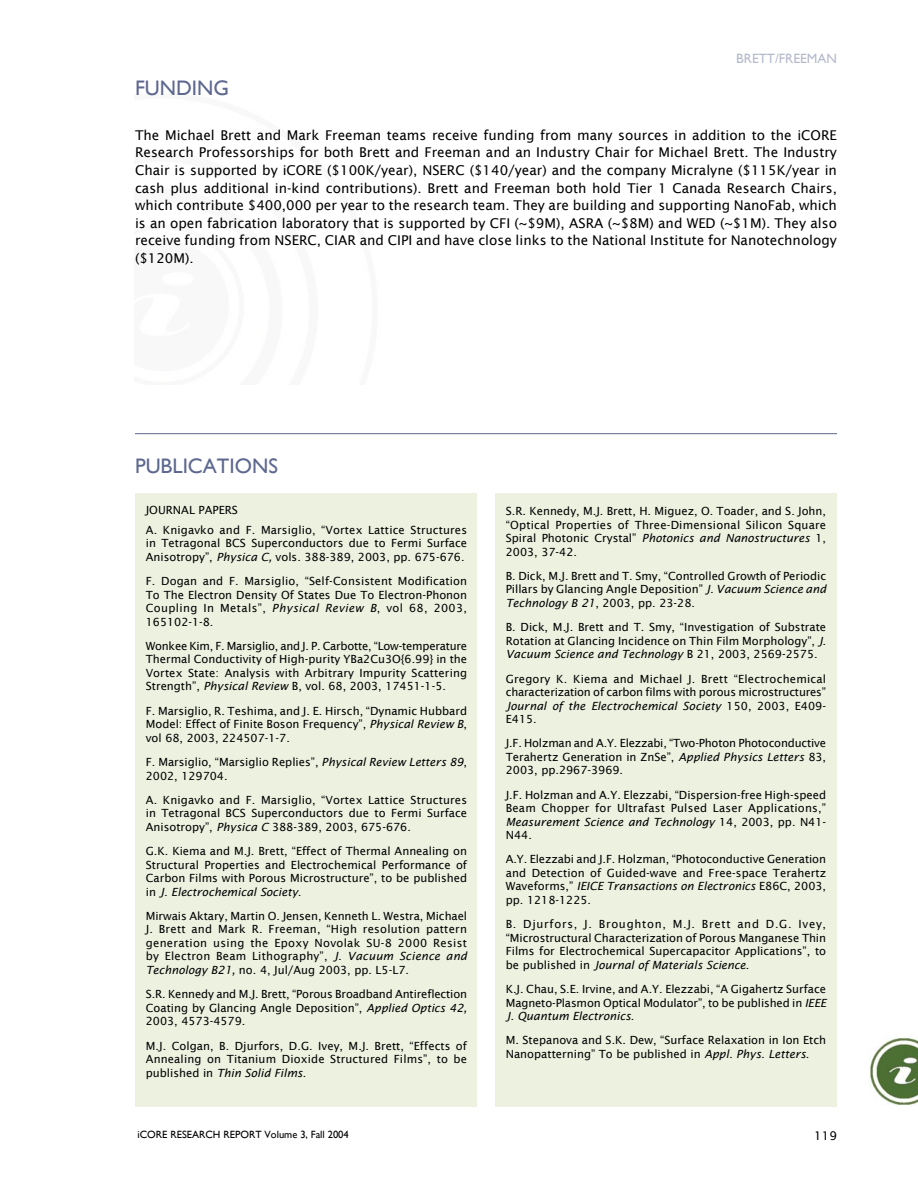
<style>
.page{position:relative;width:918px;height:1188px;background:#fff}
.page>*{position:absolute;margin:0;border:0;box-sizing:border-box;transform-origin:0 0}
.Head1{font:21px "Gill Sans";color:#5e688f}
.Body{font:13.5px/17.5px "Lucida Sans";color:#000;text-align:justify}
.t1{font:13.5px "Gill Sans";color:#b6bbcc}
.t2{font:12px "Lucida Sans";color:#000}
.publications{font:11.25px/13.5px "Lucida Sans";color:#000;text-align:justify}
.Pub_subhead{font:11.25px "Lucida Sans";color:#000}
.t3{font:10.5px "Gill Sans";color:#000}
.s1{font-style:italic}
</style>
<div class="page">
<div style="left:496px;top:493px;width:341px;height:614px;background:#ecf1e0"></div>
<div style="left:136px;top:493px;width:341px;height:614px;background:#ecf1e0"></div>
<hr style="left:135px;top:433px;width:702px;height:1px;background:#5e688f">
<img style="left:869px;top:1037px;width:49px;height:69px">
<p class="t1" style="left:736px;top:51px;width:102px">BRETT/FREEMAN</p>
<p class="Head1" style="left:135px;top:76px;width:96px">FUNDING</p>
<p class="Body" style="left:135px;top:126px;width:704px">The Michael Brett and Mark Freeman teams receive funding from many sources in addition to the iCORE Research Professorships for both Brett and Freeman and an Industry Chair for Michael Brett. The Industry Chair is supported by iCORE ($100K/year), NSERC ($140/year) and the company Micralyne ($115K/year in cash plus additional in-kind contributions). Brett and Freeman both hold Tier 1 Canada Research Chairs, which contribute $400,000 per year to the research team. They are building and supporting NanoFab, which is an open fabrication laboratory that is supported by CFI (~$9M), ASRA (~$8M) and WED (~$1M). They also receive funding from NSERC, CIAR and CIPI and have close links to the National Institute for Nanotechnology ($120M).</p>
<p class="Head1" style="left:135px;top:454px;width:145px">PUBLICATIONS</p>
<p class="Pub_subhead" style="left:146px;top:503px;width:94px">JOURNAL PAPERS</p>
<p class="publications" style="left:146px;top:523px;width:323px">A. Knigavko and F. Marsiglio, “Vortex Lattice Structures in Tetragonal BCS Superconductors due to Fermi Surface Anisotropy”, <span class="s1">Physica C,</span> vols. 388-389, 2003, pp. 675-676.</p>
<p class="publications" style="left:146px;top:574px;width:323px">F. Dogan and F. Marsiglio, “Self-Consistent Modification To The Electron Density Of States Due To Electron-Phonon Coupling In Metals”, <span class="s1">Physical Review B</span>, vol 68, 2003, 165102-1-8.</p>
<p class="publications" style="left:146px;top:639px;width:323px">Wonkee Kim, F. Marsiglio, and J. P. Carbotte, “Low-temperature Thermal Conductivity of High-purity YBa2Cu3O{6.99} in the Vortex State: Analysis with Arbitrary Impurity Scattering Strength”, <span class="s1">Physical Review</span> B, vol. 68, 2003, 17451-1-5.</p>
<p class="publications" style="left:146px;top:704px;width:323px">F. Marsiglio, R. Teshima, and J. E. Hirsch, “Dynamic Hubbard Model: Effect of Finite Boson Frequency”, <span class="s1">Physical Review B</span>, vol 68, 2003, 224507-1-7.</p>
<p class="publications" style="left:146px;top:755px;width:323px">F. Marsiglio, “Marsiglio Replies”, <span class="s1">Physical Review Letters 89</span>,<br>2002, 129704.</p>
<p class="publications" style="left:146px;top:793px;width:323px">A. Knigavko and F. Marsiglio, “Vortex Lattice Structures in Tetragonal BCS Superconductors due to Fermi Surface Anisotropy”, <span class="s1">Physica C</span> 388-389, 2003, 675-676.</p>
<p class="publications" style="left:146px;top:844px;width:323px">G.K. Kiema and M.J. Brett, “Effect of Thermal Annealing on Structural Properties and Electrochemical Performance of Carbon Films with Porous Microstructure”, to be published in <span class="s1">J. Electrochemical Society.</span></p>
<p class="publications" style="left:146px;top:909px;width:323px">Mirwais Aktary, Martin O. Jensen, Kenneth L. Westra, Michael J. Brett and Mark R. Freeman, “High resolution pattern generation using the Epoxy Novolak SU-8 2000 Resist by Electron Beam Lithography”, <span class="s1">J. Vacuum Science and Technology B21,</span> no. 4, Jul/Aug 2003, pp. L5-L7.</p>
<p class="publications" style="left:146px;top:987px;width:323px">S.R. Kennedy and M.J. Brett, “Porous Broadband Antireflection Coating by Glancing Angle Deposition”, <span class="s1">Applied Optics 42, </span>2003, 4573-4579.</p>
<p class="publications" style="left:146px;top:1039px;width:323px">M.J. Colgan, B. Djurfors, D.G. Ivey, M.J. Brett, “Effects of Annealing on Titanium Dioxide Structured Films”, to be published in <span class="s1">Thin Solid Films</span>.</p>
<p class="publications" style="left:506px;top:504px;width:322px">S.R. Kennedy, M.J. Brett, H. Miguez, O. Toader, and S. John, “Optical Properties of Three-Dimensional Silicon Square Spiral Photonic Crystal” <span class="s1">Photonics and Nanostructures</span> 1, 2003, 37-42.</p>
<p class="publications" style="left:506px;top:569px;width:322px">B. Dick, M.J. Brett and T. Smy, “Controlled Growth of Periodic Pillars by Glancing Angle Deposition” <span class="s1">J. Vacuum Science and Technology B 21</span>, 2003, pp. 23-28.</p>
<p class="publications" style="left:506px;top:620px;width:322px">B. Dick, M.J. Brett and T. Smy, “Investigation of Substrate Rotation at Glancing Incidence on Thin Film Morphology”, <span class="s1">J.<br>Vacuum Science and Technology</span> B 21, 2003, 2569-2575.</p>
<p class="publications" style="left:506px;top:672px;width:322px">Gregory K. Kiema and Michael J. Brett “Electrochemical characterization of carbon films with porous microstructures” <span class="s1">Journal of the Electrochemical Society</span> 150, 2003, E409- E415.</p>
<p class="publications" style="left:506px;top:737px;width:322px">J.F. Holzman and A.Y. Elezzabi, “Two-Photon Photoconductive Terahertz Generation in ZnSe”, <span class="s1">Applied Physics Letters</span> 83, 2003, pp.2967-3969.</p>
<p class="publications" style="left:506px;top:788px;width:322px">J.F. Holzman and A.Y. Elezzabi, “Dispersion-free High-speed Beam Chopper for Ultrafast Pulsed Laser Applications,” <span class="s1">Measurement Science and Technology</span> 14, 2003, pp. N41- N44.</p>
<p class="publications" style="left:506px;top:853px;width:322px">A.Y. Elezzabi and J.F. Holzman, “Photoconductive Generation and Detection of Guided-wave and Free-space Terahertz Waveforms,” <span class="s1">IEICE Transactions on Electronics</span> E86C, 2003, pp. 1218-1225.</p>
<p class="publications" style="left:506px;top:917px;width:322px">B. Djurfors, J. Broughton, M.J. Brett and D.G. Ivey, “Microstructural Characterization of Porous Manganese Thin Films for Electrochemical Supercapacitor Applications”, to be published in <span class="s1">Journal of Materials Science</span>.</p>
<p class="publications" style="left:506px;top:982px;width:322px">K.J. Chau, S.E. Irvine, and A.Y. Elezzabi, “A Gigahertz Surface Magneto-Plasmon Optical Modulator”, to be published in <span class="s1">IEEE J. Quantum Electronics</span>.</p>
<p class="publications" style="left:506px;top:1034px;width:322px">M. Stepanova and S.K. Dew, “Surface Relaxation in Ion Etch<br>Nanopatterning” To be published in <span class="s1">Appl. Phys. Letters</span>.</p>
<p class="t3" style="left:138px;top:1128px;width:213px">iCORE RESEARCH REPORT Volume 3, Fall 2004</p>
<p class="t2" style="left:814px;top:1128px;width:24px">119</p>
</div>
